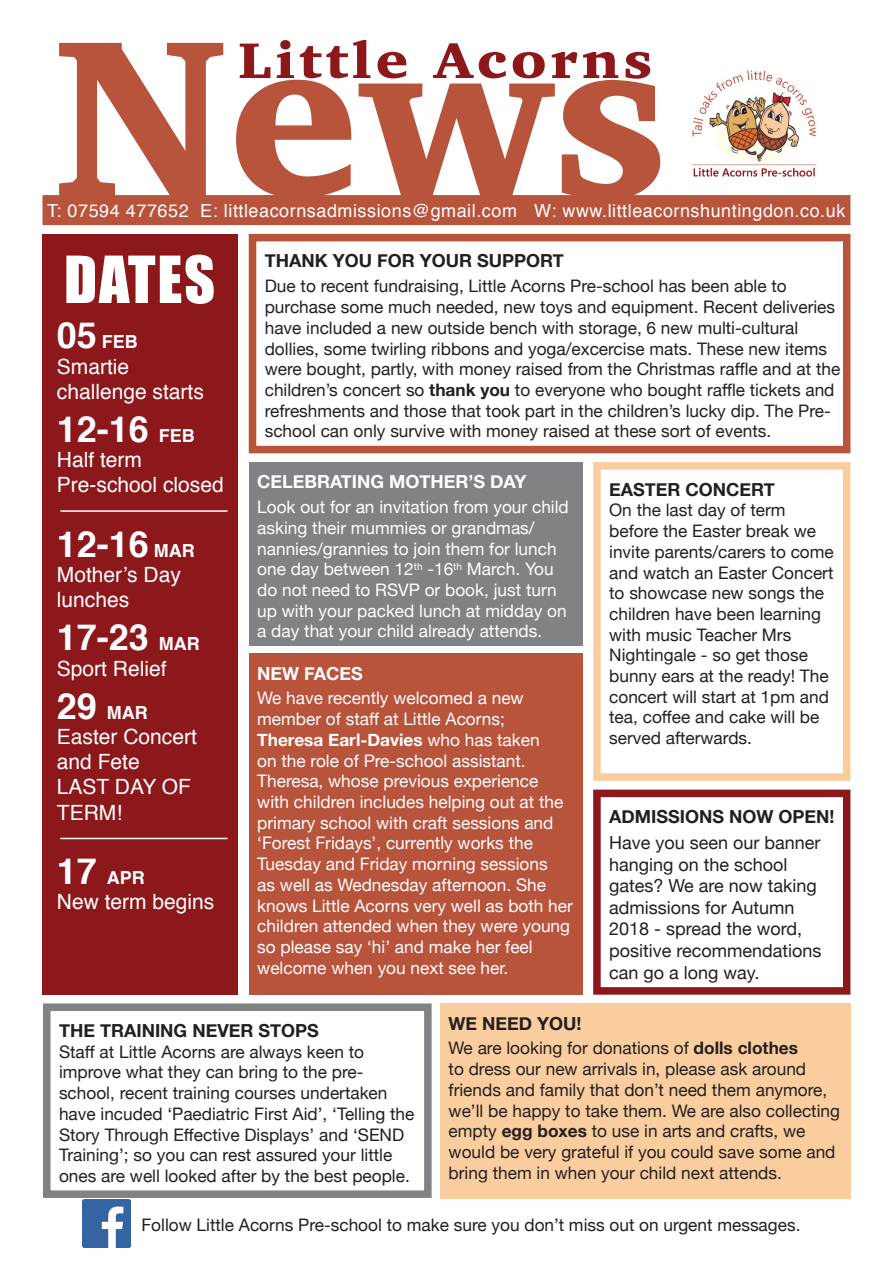
<style>
.page{position:relative;width:893px;height:1263px;background:#fff}
.page>*{position:absolute;margin:0;border:0;box-sizing:border-box;transform-origin:0 0}
.t1{font:900 228.6px "Charter";color:#b8533c}
.t2{font:60px "Impact";letter-spacing:.03em;color:#fff}
.t3{font:900 51.3px "Charter";letter-spacing:.07em;color:#8c181b;scale:1.08 1}
.t4{font:700 36px "Helvetica";color:#fff}
.t5{font:21px/25.2px "Helvetica";color:#fff}
.t6{font:18px/21.6px "Helvetica Neue";color:#231f20}
.t7{font:700 18px "Helvetica Neue";color:#231f20}
.t8{font:18px "Helvetica";letter-spacing:.03em;color:#fff}
.t9{font:700 18px "Helvetica Neue";color:#fff}
.t10{font:700 18px "Helvetica";color:#fff}
.t11{font:17.25px/20.7px "Helvetica Neue";color:#231f20}
.t12{font:17.25px/20.7px "Helvetica Neue";color:#fff}
.s1{font-size:36px}
.s2{font-size:18px}
.s3{font-weight:700}
</style>
<div class="page">
<img style="left:692px;top:70px;width:125px;height:107px">
<div style="left:43px;top:195px;width:807px;height:30px;background:#b8533c"></div>
<div style="left:440px;top:1003px;width:410px;height:196px;background:#facd9f"></div>
<div style="left:593px;top:462px;width:257px;height:319px;border:8px solid #facd9f"></div>
<div style="left:249px;top:462px;width:334px;height:184px;background:#808285"></div>
<div style="left:43px;top:1003px;width:389px;height:195px;border:8px solid #808285"></div>
<div style="left:249px;top:653px;width:334px;height:342px;background:#b8533c"></div>
<div style="left:593px;top:790px;width:257px;height:205px;border:8px solid #8c181b"></div>
<div style="left:249px;top:234px;width:601px;height:219px;border:8px solid #b8533c"></div>
<div style="left:43px;top:234px;width:195px;height:761px;background:#8c181b"></div>
<img style="left:83px;top:1199px;width:48px;height:48px">
<hr style="left:60px;top:510px;width:167px;height:2px;background:#fff">
<hr style="left:60px;top:838px;width:167px;height:1px;background:#fff">
<p class="t3" style="left:238px;top:29px;width:385px">Little Acorns</p>
<p class="t1" style="left:54px;top:-24px;width:616px">News</p>
<p class="t8" style="left:47px;top:197px;width:800px">T: 07594 477652 E: littleacornsadmissions@gmail.com W: www.littleacornshuntingdon.co.uk</p>
<p class="t2" style="left:64px;top:233px;width:153px">DATES</p>
<p class="t10" style="left:57px;top:327px;width:83px"><span class="s1">05</span> FEB</p>
<p class="t5" style="left:57px;top:354px;width:149px">Smartie challenge starts</p>
<p class="t4" style="left:57px;top:400px;width:140px">12-16 <span class="s2">FEB</span></p>
<p class="t5" style="left:57px;top:448px;width:87px">Half term</p>
<p class="t5" style="left:57px;top:473px;width:168px">Pre-school closed</p>
<p class="t4" style="left:57px;top:515px;width:140px">12-16 <span class="s2">MAR</span></p>
<p class="t5" style="left:57px;top:563px;width:126px">Mother’s Day lunches</p>
<p class="t4" style="left:57px;top:609px;width:145px">17-23 <span class="s2">MAR</span></p>
<p class="t5" style="left:57px;top:656px;width:111px">Sport Relief</p>
<p class="t10" style="left:57px;top:698px;width:93px"><span class="s1">29</span> MAR</p>
<p class="t5" style="left:57px;top:725px;width:142px">Easter Concert and Fete</p>
<p class="t5" style="left:57px;top:775px;width:136px">LAST DAY OF<br>TERM!</p>
<p class="t10" style="left:57px;top:863px;width:90px"><span class="s1">17</span> APR</p>
<p class="t5" style="left:57px;top:890px;width:159px">New term begins</p>
<p class="t7" style="left:265px;top:247px;width:301px">THANK YOU FOR YOUR SUPPORT</p>
<p class="t11" style="left:265px;top:277px;width:577px">Due to recent fundraising, Little Acorns Pre-school has been able to purchase some much needed, new toys and equipment. Recent deliveries have included a new outside bench with storage, 6 new multi-cultural dollies, some twirling ribbons and yoga/excercise mats. These new items were bought, partly, with money raised from the Christmas raffle and at the children’s concert so <span class="s3">thank you</span> to everyone who bought raffle tickets and refreshments and those that took part in the children’s lucky dip. The Pre&shy;school can only survive with money raised at these sort of events.</p>
<p class="t9" style="left:257px;top:468px;width:271px">CELEBRATING MOTHER’S DAY</p>
<p class="t12" style="left:257px;top:498px;width:313px">Look out for an invitation from your child asking their mummies or grandmas/ nannies/grannies to join them for lunch one day between 12<sup>th</sup> -16<sup>th</sup> March. You do not need to RSVP or book, just turn up with your packed lunch at midday on a day that your child already attends.</p>
<p class="t9" style="left:257px;top:659px;width:107px">NEW FACES</p>
<p class="t12" style="left:257px;top:689px;width:317px">We have recently welcomed a new member of staff at Little Acorns; <span class="s3">Theresa Earl-Davies</span> who has taken<br>on the role of Pre-school assistant.<br>Theresa, whose previous experience with children includes helping out at the primary school with craft sessions and ‘Forest Fridays’, currently works the Tuesday and Friday morning sessions<br>as well as Wednesday afternoon. She knows Little Acorns very well as both her children attended when they were young so please say ‘hi’ and make her feel welcome when you next see her.</p>
<p class="t7" style="left:609px;top:475px;width:167px">EASTER CONCERT</p>
<p class="t11" style="left:609px;top:501px;width:226px">On the last day of term before the Easter break we invite parents/carers to come and watch an Easter Concert to showcase new songs the children have been learning with music Teacher Mrs<br>Nightingale - so get those bunny ears at the ready! The concert will start at 1pm and tea, coffee and cake will be served afterwards.</p>
<p class="t7" style="left:609px;top:803px;width:227px">ADMISSIONS NOW OPEN!</p>
<p class="t6" style="left:609px;top:833px;width:214px">Have you seen our banner hanging on the school gates? We are now taking admissions for Autumn<br>2018 - spread the word, positive recommendations can go a long way.</p>
<p class="t7" style="left:59px;top:1016px;width:261px">THE TRAINING NEVER STOPS</p>
<p class="t11" style="left:59px;top:1042px;width:357px">Staff at Little Acorns are always keen to improve what they can bring to the pre&shy;school, recent training courses undertaken have incuded ‘Paediatric First Aid’, ‘Telling the Story Through Effective Displays’ and ‘SEND Training’; so you can rest assured your little ones are well looked after by the best people.</p>
<p class="t7" style="left:449px;top:1009px;width:135px">WE NEED YOU!</p>
<p class="t11" style="left:449px;top:1039px;width:393px">We are looking for donations of <span class="s3">dolls clothes<br></span>to dress our new arrivals in, please ask around friends and family that don’t need them anymore, we’ll be happy to take them. We are also collecting empty <span class="s3">egg boxes</span> to use in arts and crafts, we would be very grateful if you could save some and bring them in when your child next attends.</p>
<p class="t11" style="left:141px;top:1216px;width:660px">Follow Little Acorns Pre-school to make sure you don’t miss out on urgent messages.</p>
</div>
